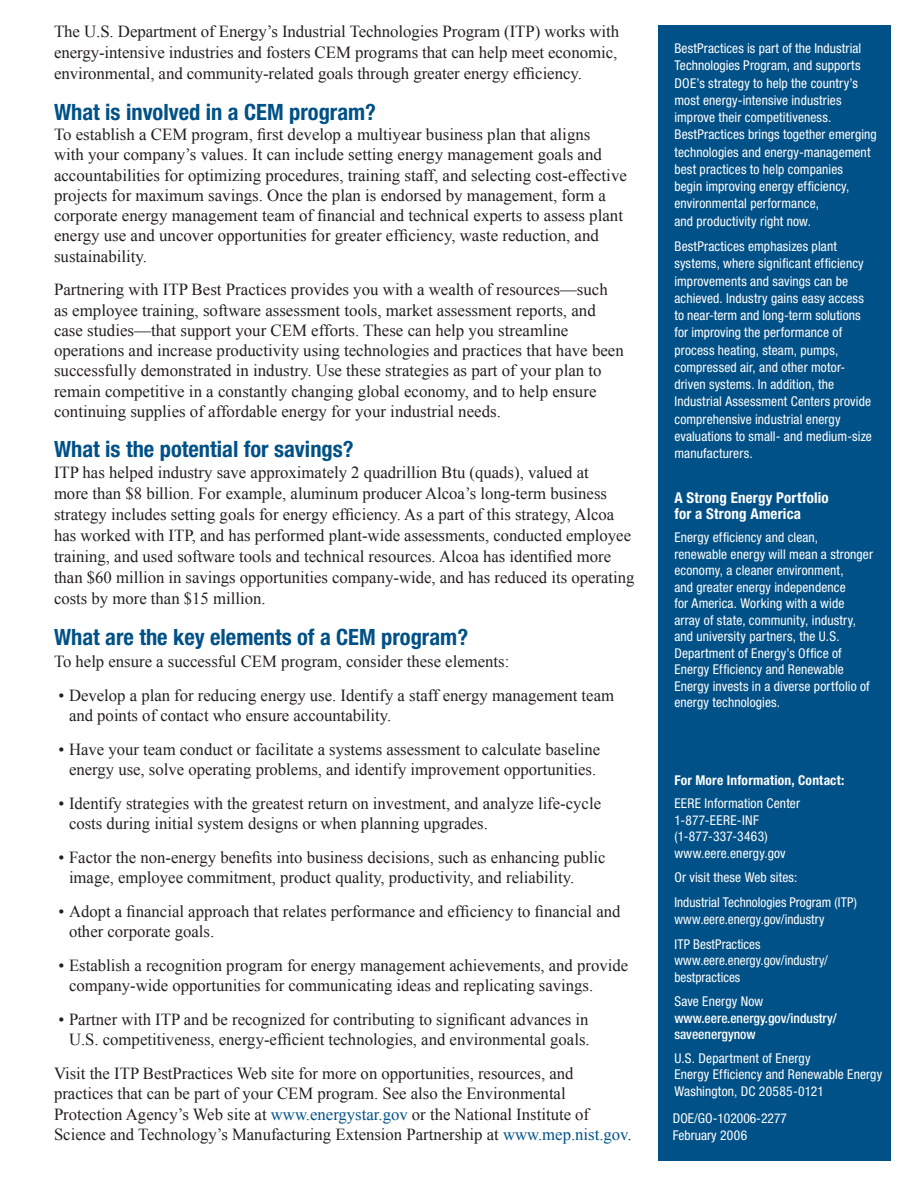
<style>
.page{position:relative;width:918px;height:1188px;background:#fff}
.page>*{position:absolute;margin:0;border:0;box-sizing:border-box;transform-origin:0 0}
.t1{font:700 condensed 22.5px "Helvetica Neue LT Std";color:#005187}
.t2{font:16.8px/20.2px "Times New Roman";color:#231f20}
.t3{font:700 condensed 15px/16.5px "Helvetica Neue LT Std";letter-spacing:.015em;color:#fff}
.SideBar__E{font:condensed 13.5px/17.2px "Helvetica Neue LT Std";letter-spacing:.01em;color:#fff}
.t4{font:500 condensed 13.5px/16.5px "Helvetica Neue LT Std";color:#fff}
.t5{font:700 condensed 13.5px "Helvetica Neue LT Std";letter-spacing:.015em;color:#fff}
.s1{color:#005187}
.s2{font-weight:400}
</style>
<div class="page">
<div style="left:659px;top:26px;width:232px;height:1135px;background:#005187"></div>
<p class="t2" style="left:54px;top:21px;width:567px;line-height:21px;text-align:justify">The U.S. Department of Energy’s Industrial Technologies Program (ITP) works with energy-intensive industries and fosters CEM programs that can help meet economic, environmental, and community-related goals through greater energy efficiency.</p>
<p class="t1" style="left:54px;top:98px;width:324px">What is involved in a CEM program?</p>
<p class="t2" style="left:54px;top:124px;width:574px">To establish a CEM program, first develop a multiyear business plan that aligns<br>with your company’s values. It can include setting energy management goals and accountabilities for optimizing procedures, training staff, and selecting cost-effective projects for maximum savings. Once the plan is endorsed by management, form a corporate energy management team of financial and technical experts to assess plant energy use and uncover opportunities for greater efficiency, waste reduction, and sustainability.</p>
<p class="t2" style="left:54px;top:279px;width:571px">Partnering with ITP Best Practices provides you with a wealth of resources—such as employee training, software assessment tools, market assessment reports, and case studies—that support your CEM efforts. These can help you streamline operations and increase productivity using technologies and practices that have been successfully demonstrated in industry. Use these strategies as part of your plan to remain competitive in a constantly changing global economy, and to help ensure continuing supplies of affordable energy for your industrial needs.</p>
<p class="t1" style="left:54px;top:436px;width:301px">What is the potential for savings?</p>
<p class="t2" style="left:54px;top:462px;width:582px;line-height:21px">ITP has helped industry save approximately 2 quadrillion Btu (quads), valued at<br>more than $8 billion. For example, aluminum producer Alcoa’s long-term business strategy includes setting goals for energy efficiency. As a part of this strategy, Alcoa has worked with ITP, and has performed plant-wide assessments, conducted employee training, and used software tools and technical resources. Alcoa has identified more than $60 million in savings opportunities company-wide, and has reduced its operating costs by more than $15 million.</p>
<p class="t1" style="left:54px;top:623px;width:416px">What are the key elements of a CEM program?</p>
<p class="t2" style="left:54px;top:651px;width:457px">To help ensure a successful CEM program, consider these elements:</p>
<p class="t2" style="left:69px;top:685px;width:547px;text-indent:-10px">• Develop a plan for reducing energy use. Identify a staff energy management team and points of contact who ensure accountability.</p>
<p class="t2" style="left:58px;top:739px;width:543px;text-align:center">• Have your team conduct or facilitate a systems assessment to calculate baseline energy use, solve operating problems, and identify improvement opportunities.</p>
<p class="t2" style="left:69px;top:793px;width:534px;text-indent:-10px">• Identify strategies with the greatest return on investment, and analyze life-cycle costs during initial system designs or when planning upgrades.</p>
<p class="t2" style="left:69px;top:847px;width:538px;text-indent:-10px">• Factor the non-energy benefits into business decisions, such as enhancing public image, employee commitment, product quality, productivity, and reliability.</p>
<p class="t2" style="left:69px;top:901px;width:553px;text-indent:-10px">• Adopt a financial approach that relates performance and efficiency to financial and other corporate goals.</p>
<p class="t2" style="left:69px;top:955px;width:561px;text-indent:-10px">• Establish a recognition program for energy management achievements, and provide company-wide opportunities for communicating ideas and replicating savings.</p>
<p class="t2" style="left:58px;top:1009px;width:533px;text-align:right">• Partner with ITP and be recognized for contributing to significant advances in<br>U.S. competitiveness, energy-efficient technologies, and environmental goals.</p>
<p class="t2" style="left:54px;top:1063px;width:579px">Visit the ITP BestPractices Web site for more on opportunities, resources, and practices that can be part of your CEM program. See also the Environmental Protection Agency’s Web site at <span class="s1">www.energystar.gov</span> or the National Institute of Science and Technology’s Manufacturing Extension Partnership at <span class="s1">www.mep.nist.gov</span>.</p>
<p class="SideBar__E" style="left:674px;top:40px;width:204px">BestPractices is part of the Industrial Technologies Program, and supports DOE’s strategy to help the country’s most energy-intensive industries improve their competitiveness.<br>BestPractices brings together emerging technologies and energy-management best practices to help companies<br>begin improving energy efficiency, environmental performance,<br>and productivity right now.</p>
<p class="SideBar__E" style="left:674px;top:238px;width:199px">BestPractices emphasizes plant systems, where significant efficiency improvements and savings can be achieved. Industry gains easy access to near-term and long-term solutions for improving the performance of process heating, steam, pumps, compressed air, and other motor&shy;driven systems. In addition, the Industrial Assessment Centers provide comprehensive industrial energy evaluations to small- and medium-size manufacturers.</p>
<p class="t3" style="left:674px;top:489px;width:156px">A Strong Energy Portfolio for a Strong America</p>
<p class="SideBar__E" style="left:674px;top:529px;width:200px;line-height:16.5px">Energy efficiency and clean, renewable energy will mean a stronger economy, a cleaner environment,<br>and greater energy independence<br>for America. Working with a wide array of state, community, industry, and university partners, the U.S.<br>Department of Energy’s Office of Energy Efficiency and Renewable Energy invests in a diverse portfolio of energy technologies.</p>
<p class="t5" style="left:674px;top:772px;width:172px">For More Information, Contact:</p>
<p class="SideBar__E" style="left:674px;top:795px;width:127px;line-height:16.5px">EERE Information Center<br>1-877-EERE-INF (1-877-337-3463) www.eere.energy.gov</p>
<p class="SideBar__E" style="left:674px;top:869px;width:125px">Or visit these Web sites:</p>
<p class="SideBar__E" style="left:674px;top:894px;width:184px;line-height:16.5px">Industrial Technologies Program (ITP) www.eere.energy.gov/industry</p>
<p class="SideBar__E" style="left:674px;top:935px;width:155px;line-height:16.5px">ITP BestPractices www.eere.energy.gov/industry/ bestpractices</p>
<p class="t4" style="left:674px;top:993px;width:164px"><span class="s2">Save Energy Now </span>www.eere.energy.gov/industry/ saveenergynow</p>
<p class="SideBar__E" style="left:674px;top:1049px;width:209px;line-height:16.5px">U.S. Department of Energy<br>Energy Efficiency and Renewable Energy<br>Washington, DC 20585-0121</p>
<p class="SideBar__E" style="left:673px;top:1110px;width:116px;line-height:16.5px">DOE/GO-102006-2277<br>February 2006</p>
</div>
